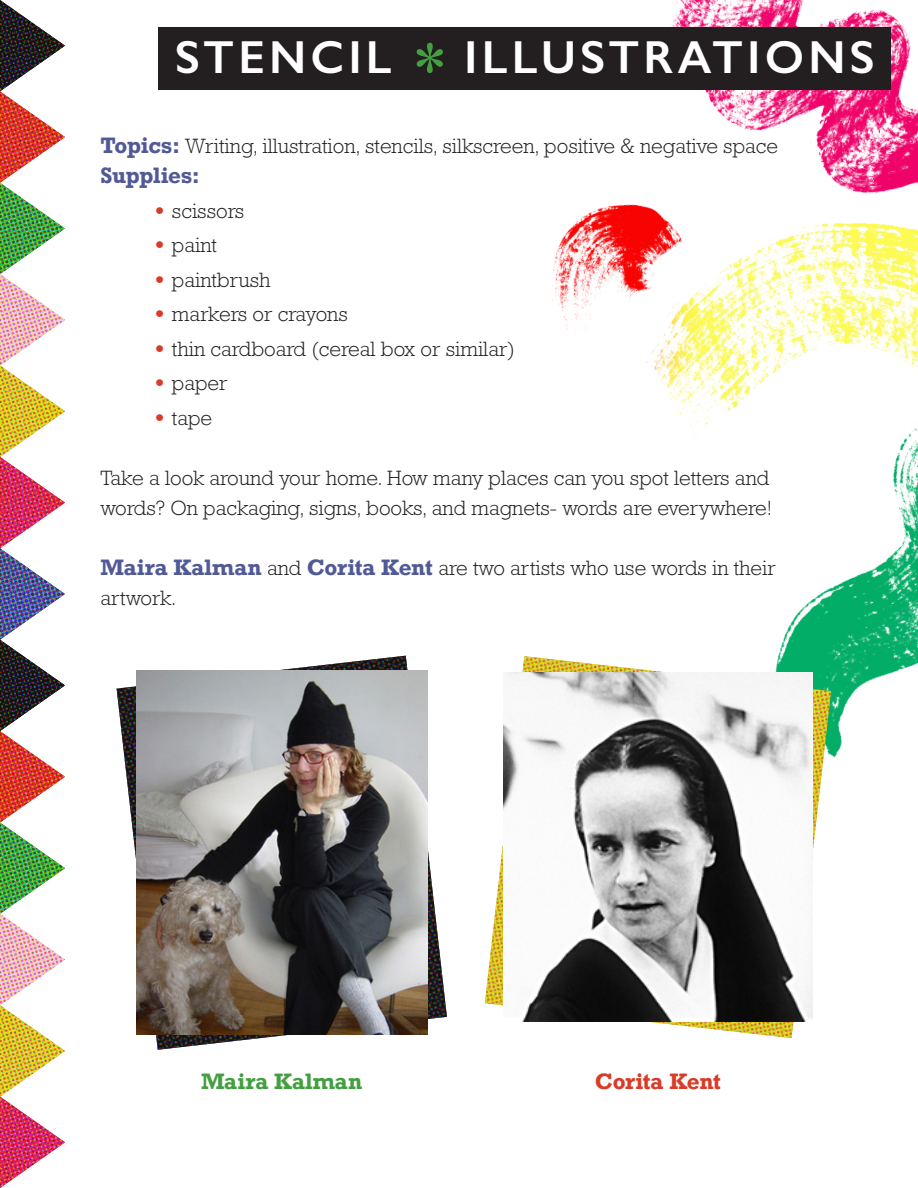
<style>
.page{position:relative;width:918px;height:1188px;background:#fff}
.page>*{position:absolute;margin:0;border:0;box-sizing:border-box;transform-origin:0 0}
.t1{font:600 46.5px "Gill Sans";letter-spacing:.09em;color:#fff}
.t2{font:300 21px/30px "Rockwell";color:#231f20}
.t3{font:700 21px "Rockwell";color:#449f40}
.t4{font:700 21px "Rockwell";letter-spacing:-.015em;color:#d93b29}
.t5{font:700 21px "Rockwell";letter-spacing:-.02em;color:#525997}
.s1{font-weight:700;color:#525997}
.s2{font-weight:800;color:#d93b29}
</style>
<div class="page">
<img style="left:778px;top:475px;width:140px;height:282px">
<img style="left:671px;top:0;width:247px;height:172px">
<img style="left:0;top:0;width:65px;height:1188px">
<div style="left:159px;top:27px;width:732px;height:63px;background:#231f20"></div>
<svg style="left:416px;top:43px;width:27px;height:30px"></svg>
<img style="left:646px;top:172px;width:272px;height:303px">
<img style="left:552px;top:171px;width:145px;height:176px">
<img style="left:485px;top:656px;width:346px;height:382px">
<img style="left:117px;top:656px;width:330px;height:394px">
<img style="left:136px;top:671px;width:291px;height:363px">
<img style="left:504px;top:673px;width:308px;height:349px">
<p class="t1" style="left:175px;top:29px;width:218px">STENCIL</p>
<p class="t1" style="left:464px;top:29px;width:412px">ILLUSTRATIONS</p>
<p class="t2" style="left:100px;top:131px;width:679px"><span class="s1">Topics:</span> Writing, illustration, stencils, silkscreen, positive &amp; negative space</p>
<p class="t5" style="left:100px;top:162px;width:101px">Supplies:</p>
<p class="t2" style="left:154px;top:196px;width:91px"><span class="s2">•</span> scissors</p>
<p class="t2" style="left:154px;top:230px;width:64px"><span class="s2">•</span> paint</p>
<p class="t2" style="left:154px;top:265px;width:118px"><span class="s2">•</span> paintbrush</p>
<p class="t2" style="left:154px;top:299px;width:195px"><span class="s2">•</span> markers or crayons</p>
<p class="t2" style="left:154px;top:334px;width:362px"><span class="s2">•</span> thin cardboard (cereal box or similar)</p>
<p class="t2" style="left:154px;top:368px;width:75px"><span class="s2">•</span> paper</p>
<p class="t2" style="left:154px;top:403px;width:59px"><span class="s2">•</span> tape</p>
<p class="t2" style="left:100px;top:463px;width:673px">Take a look around your home. How many places can you spot letters and words? On packaging, signs, books, and magnets- words are everywhere!</p>
<p class="t2" style="left:100px;top:553px;width:677px"><span class="s1">Maira Kalman</span> and <span class="s1">Corita Kent</span> are two artists who use words in their artwork.</p>
<p class="t3" style="left:201px;top:1068px;width:163px">Maira Kalman</p>
<p class="t4" style="left:595px;top:1068px;width:128px">Corita Kent</p>
</div>
